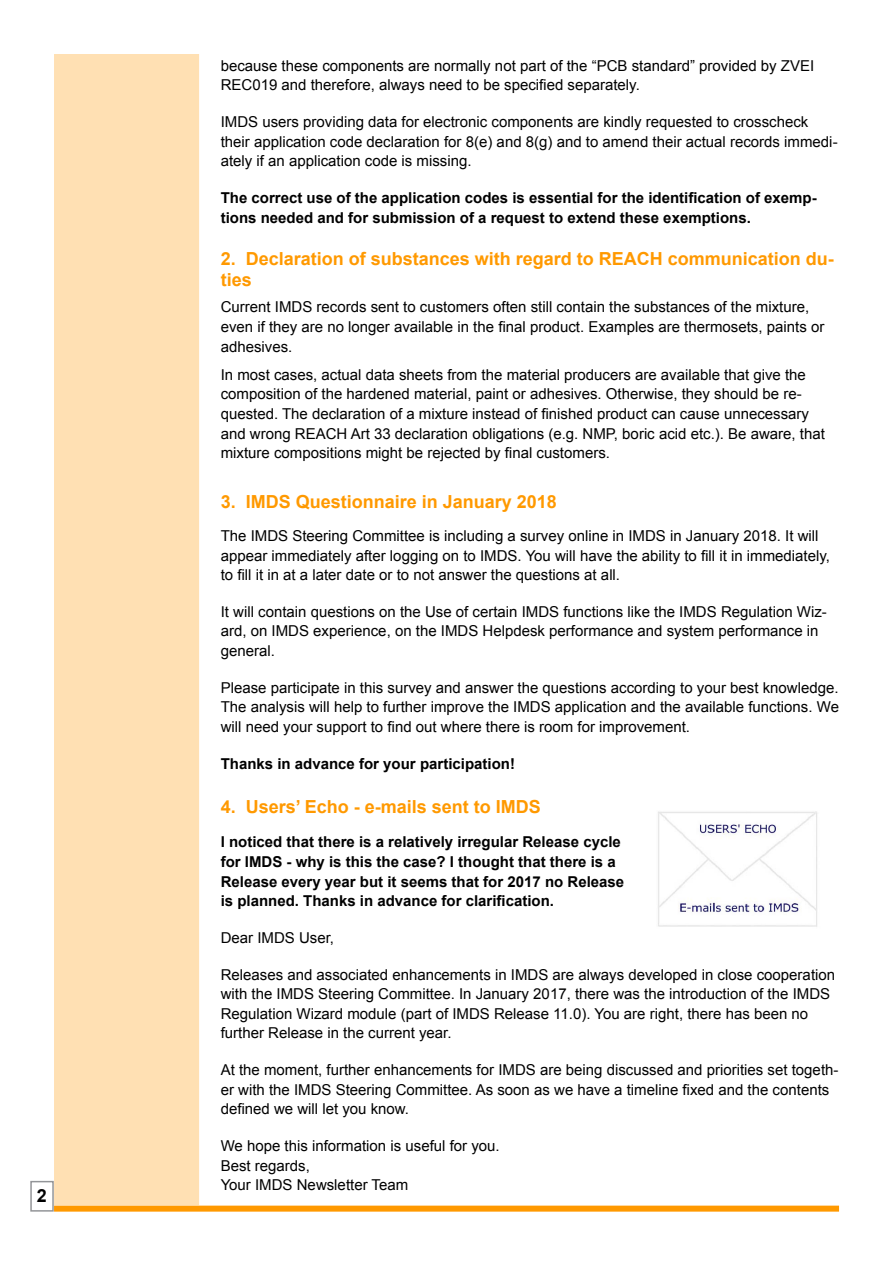
<style>
.page{position:relative;width:893px;height:1263px;background:#fff}
.page>*{position:absolute;margin:0;border:0;box-sizing:border-box;transform-origin:0 0}
.t1{font:700 18px/21.6px "Arial";color:#f90}
.t2{font:700 18px "Arial";color:#000}
.t3{font:15px/19.6px "Arial";color:#000}
.t4{font:700 15px/19.6px "Arial";color:#000}
</style>
<div class="page">
<div style="left:54px;top:54px;width:145px;height:1151px;background:#ffe0b3"></div>
<div style="left:54px;top:1205px;width:785px;height:6px;background:#f90"></div>
<div style="left:30px;top:1181px;width:24px;height:30px;border:2px solid #939598"></div>
<img style="left:658px;top:811px;width:160px;height:116px">
<p class="t2" style="left:37px;top:1184px;width:12px">2</p>
<p class="t3" style="left:221px;top:56px;width:595px">because these components are normally not part of the “PCB standard” provided by ZVEI<br>REC019 and therefore, always need to be specified separately.</p>
<p class="t3" style="left:221px;top:112px;width:618px">IMDS users providing data for electronic components are kindly requested to crosscheck their application code declaration for 8(e) and 8(g) and to amend their actual records immedi&shy;ately if an application code is missing.</p>
<p class="t4" style="left:221px;top:188px;width:597px">The correct use of the application codes is essential for the identification of exemp&shy;tions needed and for submission of a request to extend these exemptions.</p>
<p class="t1" style="left:221px;top:248px;width:615px">2. Declaration of substances with regard to REACH communication du&shy;ties</p>
<p class="t3" style="left:221px;top:297px;width:605px">Current IMDS records sent to customers often still contain the substances of the mixture, even if they are no longer available in the final product. Examples are thermosets, paints or adhesives.</p>
<p class="t3" style="left:221px;top:365px;width:606px">In most cases, actual data sheets from the material producers are available that give the composition of the hardened material, paint or adhesives. Otherwise, they should be re&shy;quested. The declaration of a mixture instead of finished product can cause unnecessary and wrong REACH Art 33 declaration obligations (e.g. NMP, boric acid etc.). Be aware, that mixture compositions might be rejected by final customers.</p>
<p class="t1" style="left:221px;top:491px;width:338px">3. IMDS Questionnaire in January 2018</p>
<p class="t3" style="left:221px;top:526px;width:611px">The IMDS Steering Committee is including a survey online in IMDS in January 2018. It will appear immediately after logging on to IMDS. You will have the ability to fill it in immediately, to fill it in at a later date or to not answer the questions at all.</p>
<p class="t3" style="left:221px;top:602px;width:608px">It will contain questions on the Use of certain IMDS functions like the IMDS Regulation Wiz&shy;ard, on IMDS experience, on the IMDS Helpdesk performance and system performance in general.</p>
<p class="t3" style="left:221px;top:678px;width:620px;text-align:justify">Please participate in this survey and answer the questions according to your best knowledge.<br>The analysis will help to further improve the IMDS application and the available functions. We will need your support to find out where there is room for improvement.</p>
<p class="t4" style="left:221px;top:754px;width:296px">Thanks in advance for your participation!</p>
<p class="t1" style="left:221px;top:797px;width:322px">4. Users’ Echo - e-mails sent to IMDS</p>
<p class="t4" style="left:221px;top:833px;width:405px">I noticed that there is a relatively irregular Release cycle for IMDS - why is this the case? I thought that there is a Release every year but it seems that for 2017 no Release is planned. Thanks in advance for clarification.</p>
<p class="t3" style="left:221px;top:928px;width:115px">Dear IMDS User,</p>
<p class="t3" style="left:221px;top:964px;width:616px">Releases and associated enhancements in IMDS are always developed in close cooperation with the IMDS Steering Committee. In January 2017, there was the introduction of the IMDS Regulation Wizard module (part of IMDS Release 11.0). You are right, there has been no further Release in the current year.</p>
<p class="t3" style="left:221px;top:1060px;width:619px">At the moment, further enhancements for IMDS are being discussed and priorities set togeth&shy;er with the IMDS Steering Committee. As soon as we have a timeline fixed and the contents defined we will let you know.</p>
<p class="t3" style="left:221px;top:1136px;width:281px">We hope this information is useful for you.<br>Best regards,<br>Your IMDS Newsletter Team</p>
</div>
